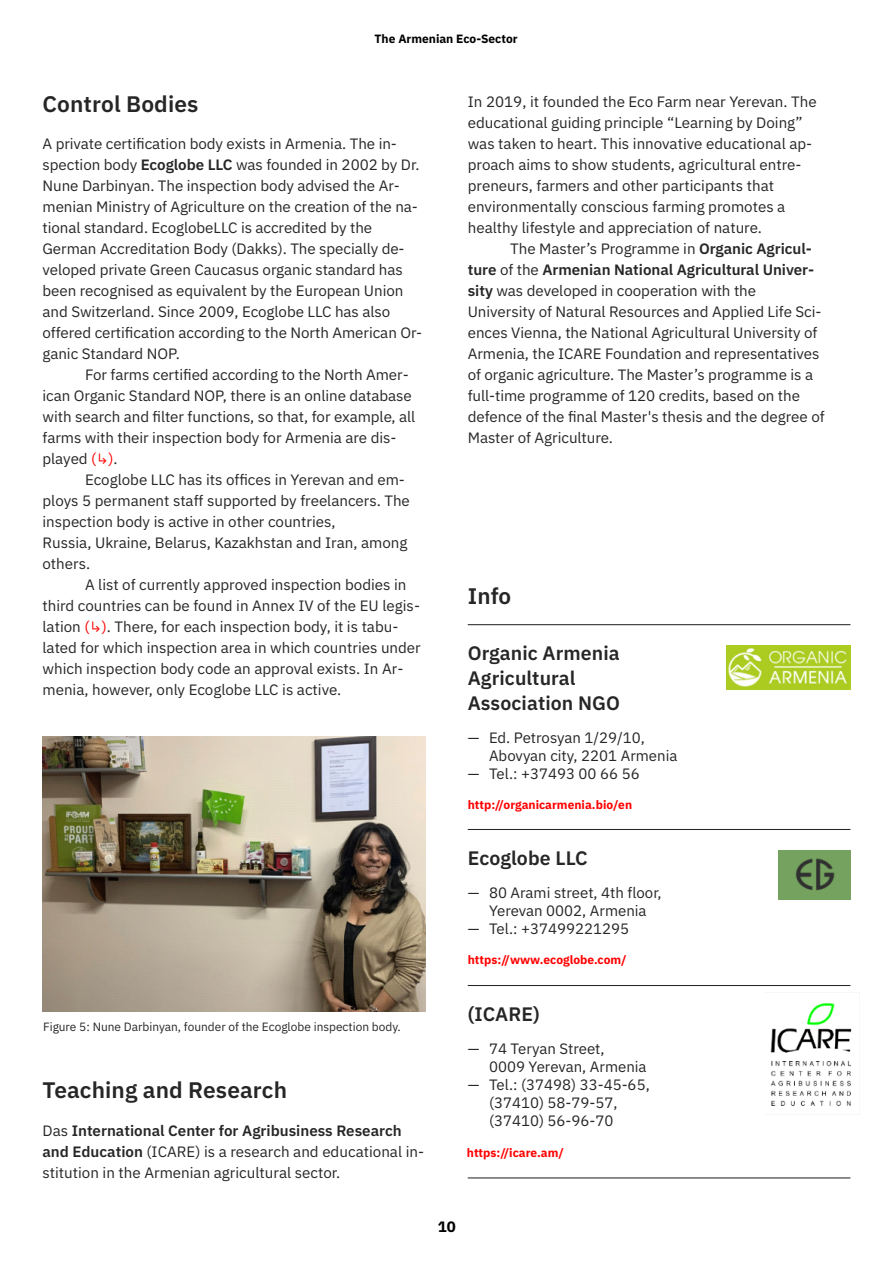
<style>
.page{position:relative;width:893px;height:1263px;background:#fff}
.page>*{position:absolute;margin:0;border:0;box-sizing:border-box;transform-origin:0 0}
.t1{font:600 22.5px "IBM Plex Sans";letter-spacing:.005em;color:#262626}
.t2{font:600 19.5px/24.8px "IBM Plex Sans";letter-spacing:.005em;color:#262626}
.t3{font:15px/21px "IBM Plex Sans";letter-spacing:-.005em;color:#262626}
.t4{font:700 15px "IBM Plex Sans";color:#000}
.t5{font:700 12px "IBM Plex Sans";color:#f00}
.t6{font:12px "IBM Plex Sans";color:#262626}
.t7{font:700 12px "IBM Plex Sans";color:#000}
.s1{font-weight:600}
.s2{color:#f00}
</style>
<div class="page">
<hr style="left:468px;top:624px;width:382px;height:1px;background:#262626">
<hr style="left:468px;top:829px;width:382px;height:1px;background:#262626">
<img style="left:726px;top:646px;width:124px;height:44px">
<hr style="left:468px;top:985px;width:382px;height:1px;background:#262626">
<hr style="left:468px;top:1177px;width:382px;height:1px;background:#262626">
<img style="left:43px;top:737px;width:383px;height:274px">
<img style="left:770px;top:1002px;width:82px;height:104px">
<img style="left:779px;top:851px;width:71px;height:48px">
<p class="t7" style="left:375px;top:33px;width:145px">The Armenian Eco-Sector</p>
<h1 class="t1" style="left:43px;top:95px;width:157px">Control Bodies</h1>
<p class="t3" style="left:43px;top:134px;width:381px">A private certification body exists in Armenia. The in&shy;spection body <span class="s1">Ecoglobe LLC</span> was founded in 2002 by Dr.<br>Nune Darbinyan. The inspection body advised the Ar&shy;menian Ministry of Agriculture on the creation of the na&shy;tional standard. EcoglobeLLC is accredited by the German Accreditation Body (Dakks). The specially de&shy;veloped private Green Caucasus organic standard has been recognised as equivalent by the European Union and Switzerland. Since 2009, Ecoglobe LLC has also offered certification according to the North American Or&shy;ganic Standard NOP.</p>
<p class="t3" style="left:43px;top:365px;width:374px;text-indent:43px">For farms certified according to the North Amer&shy;ican Organic Standard NOP, there is an online database with search and filter functions, so that, for example, all farms with their inspection body for Armenia are dis&shy;played <span class="s2">(↳)</span>.</p>
<p class="t3" style="left:43px;top:470px;width:369px;text-indent:43px">Ecoglobe LLC has its offices in Yerevan and em&shy;ploys 5 permanent staff supported by freelancers. The inspection body is active in other countries,<br>Russia, Ukraine, Belarus, Kazakhstan and Iran, among others.</p>
<p class="t3" style="left:43px;top:575px;width:380px;text-indent:43px">A list of currently approved inspection bodies in third countries can be found in Annex IV of the EU legis&shy;lation <span class="s2">(↳)</span>. There, for each inspection body, it is tabu&shy;lated for which inspection area in which countries under which inspection body code an approval exists. In Ar&shy;menia, however, only Ecoglobe LLC is active.</p>
<p class="t6" style="left:43px;top:1021px;width:359px">Figure 5: Nune Darbinyan, founder of the Ecoglobe inspection body.</p>
<h1 class="t1" style="left:43px;top:1081px;width:246px">Teaching and Research</h1>
<p class="t3" style="left:43px;top:1121px;width:383px">Das <span class="s1">International Center for Agribusiness Research and Education</span> (ICARE) is a research and educational in&shy;stitution in the Armenian agricultural sector.</p>
<p class="t3" style="left:468px;top:92px;width:351px">In 2019, it founded the Eco Farm near Yerevan. The educational guiding principle “Learning by Doing” was taken to heart. This innovative educational ap&shy;proach aims to show students, agricultural entre&shy;preneurs, farmers and other participants that environmentally conscious farming promotes a healthy lifestyle and appreciation of nature.</p>
<p class="t3" style="left:468px;top:239px;width:358px;text-indent:43px">The Master’s Programme in <span class="s1">Organic Agricul&shy;ture</span> of the <span class="s1">Armenian National Agricultural Univer&shy;sity</span> was developed in cooperation with the University of Natural Resources and Applied Life Sci&shy;ences Vienna, the National Agricultural University of Armenia, the ICARE Foundation and representatives of organic agriculture. The Master’s programme is a full-time programme of 120 credits, based on the defence of the final Master's thesis and the degree of Master of Agriculture.</p>
<h1 class="t1" style="left:468px;top:586px;width:45px">Info</h1>
<h2 class="t2" style="left:468px;top:642px;width:154px">Organic Armenia<br>Agricultural<br>Association NGO</h2>
<p class="t3" style="left:489px;top:729px;width:190px;line-height:18px;text-indent:-21px">— Ed. Petrosyan 1/29/10,<br>Abovyan city, 2201 Armenia</p>
<p class="t3" style="left:468px;top:764px;width:173px">— Tel.: +37493 00 66 56</p>
<p class="t5" style="left:468px;top:799px;width:166px">http://organicarmenia.bio/en</p>
<h2 class="t2" style="left:468px;top:847px;width:121px">Ecoglobe LLC</h2>
<p class="t3" style="left:468px;top:885px;width:195px;line-height:18px;text-align:center">— 80 Arami street, 4th floor,<br>Yerevan 0002, Armenia</p>
<p class="t3" style="left:468px;top:919px;width:163px">— Tel.: +37499221295</p>
<p class="t5" style="left:468px;top:955px;width:160px">https://www.ecoglobe.com/</p>
<h2 class="t2" style="left:468px;top:1003px;width:74px">(ICARE)</h2>
<p class="t3" style="left:489px;top:1041px;width:159px;line-height:18px;text-indent:-21px">— 74 Teryan Street,<br>0009 Yerevan, Armenia</p>
<p class="t3" style="left:489px;top:1077px;width:162px;line-height:18px;text-indent:-21px">— Tel.: (37498) 33-45-65, (37410) 58-79-57, (37410) 56-96-70</p>
<p class="t5" style="left:467px;top:1147px;width:99px">https://icare.am/</p>
<p class="t4" style="left:438px;top:1220px;width:19px">10</p>
</div>
